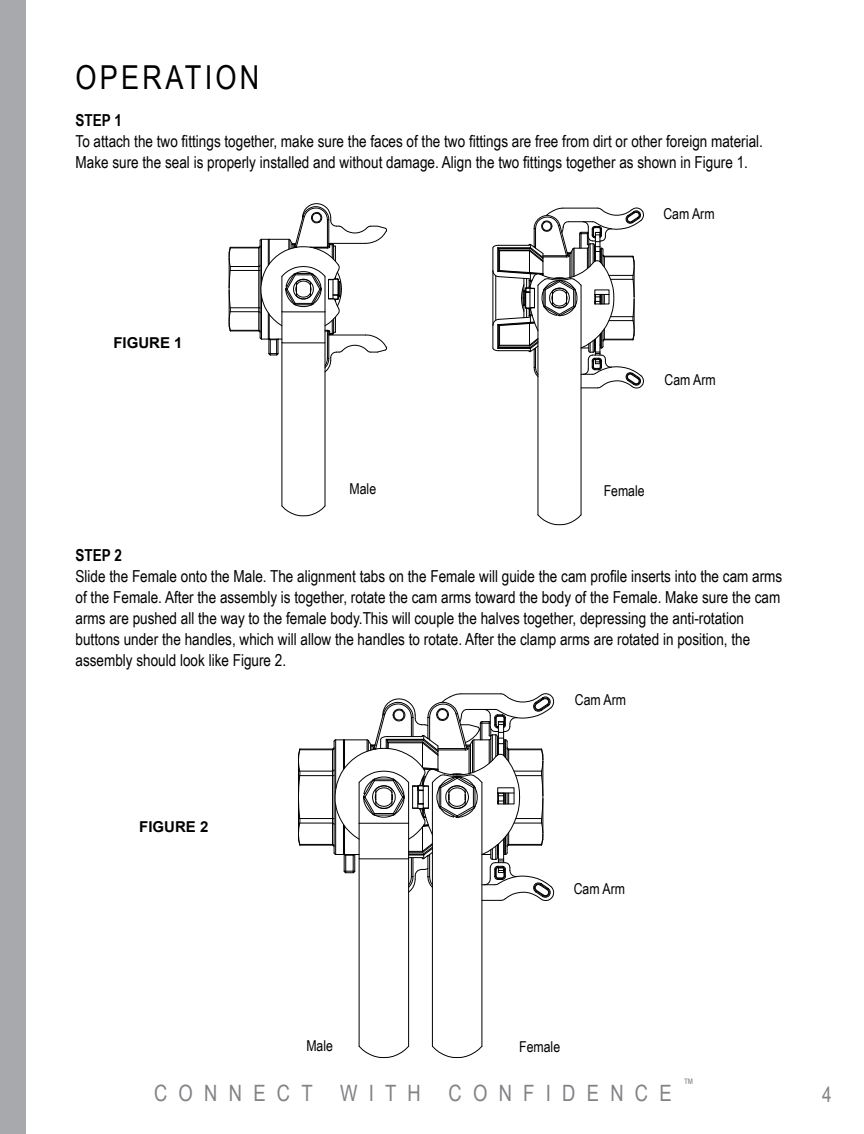
<style>
.page{position:relative;width:864px;height:1134px;background:#fff}
.page>*{position:absolute;margin:0;border:0;box-sizing:border-box;transform-origin:0 0}
.t1{font:33px "Arial Narrow";letter-spacing:.1em;color:#000}
.t2{font:22.5px "Arial Narrow";letter-spacing:.5em;color:#808285}
.t3{font:21px "Arial Narrow";color:#808285}
.t4{font:16.5px/21px "Arial Narrow";color:#000}
.t5{font:700 16.5px "Arial Narrow";color:#000}
.t6{font:15px "Arial Narrow";color:#000}
.t7{font:700 15px "Arial";color:#000}
.t8{font:13.05px "Arial Narrow";color:#808285}
</style>
<div class="page">
<svg style="left:282px;top:507px;width:43px;height:9px"></svg>
<svg style="left:281px;top:377px;width:45px;height:130px"></svg>
<svg style="left:228px;top:203px;width:159px;height:174px"></svg>
<svg style="left:492px;top:207px;width:152px;height:318px"></svg>
<svg style="left:358px;top:901px;width:124px;height:144px"></svg>
<hr style="left:408px;top:859px;width:1px;height:187px;background:#000">
<hr style="left:482px;top:782px;width:1px;height:264px;background:#000">
<hr style="left:359px;top:859px;width:1px;height:187px;background:#000">
<svg style="left:358px;top:1045px;width:52px;height:13px"></svg>
<svg style="left:431px;top:1045px;width:52px;height:13px"></svg>
<svg style="left:298px;top:693px;width:256px;height:208px"></svg>
<hr style="left:300px;top:818px;width:33px;height:1px;background:#000">
<hr style="left:300px;top:844px;width:33px;height:1px;background:#000">
<hr style="left:300px;top:823px;width:33px;height:1px;background:#000">
<div style="left:0;top:0;width:26px;height:1134px;background:#a7a9ac"></div>
<h1 class="t1" style="left:76px;top:53px;width:185px">OPERATION</h1>
<p class="t5" style="left:76px;top:108px;width:48px">STEP 1</p>
<p class="t4" style="left:76px;top:130px;width:689px">To attach the two fittings together, make sure the faces of the two fittings are free from dirt or other foreign material.<br>Make sure the seal is properly installed and without damage. Align the two fittings together as shown in Figure 1.</p>
<p class="t7" style="left:113px;top:333px;width:71px">FIGURE 1</p>
<p class="t6" style="left:663px;top:203px;width:53px">Cam Arm</p>
<p class="t6" style="left:664px;top:369px;width:53px">Cam Arm</p>
<p class="t6" style="left:350px;top:478px;width:28px">Male</p>
<p class="t6" style="left:604px;top:479px;width:43px">Female</p>
<p class="t5" style="left:76px;top:542px;width:48px">STEP 2</p>
<p class="t4" style="left:76px;top:565px;width:708px">Slide the Female onto the Male. The alignment tabs on the Female will guide the cam profile inserts into the cam arms of the Female. After the assembly is together, rotate the cam arms toward the body of the Female. Make sure the cam arms are pushed all the way to the female body.This will couple the halves together, depressing the anti-rotation buttons under the handles, which will allow the handles to rotate. After the clamp arms are rotated in position, the assembly should look like Figure 2.</p>
<p class="t7" style="left:139px;top:816px;width:71px">FIGURE 2</p>
<p class="t6" style="left:575px;top:689px;width:53px">Cam Arm</p>
<p class="t6" style="left:574px;top:878px;width:53px">Cam Arm</p>
<p class="t6" style="left:306px;top:1034px;width:28px">Male</p>
<p class="t6" style="left:519px;top:1035px;width:43px">Female</p>
<h2 class="t2" style="left:154px;top:1077px;width:519px">CONNECT WITH CONFIDENCE</h2>
<p class="t8" style="left:683px;top:1074px;width:12px">™</p>
<p class="t3" style="left:822px;top:1079px;width:11px">4</p>
</div>
